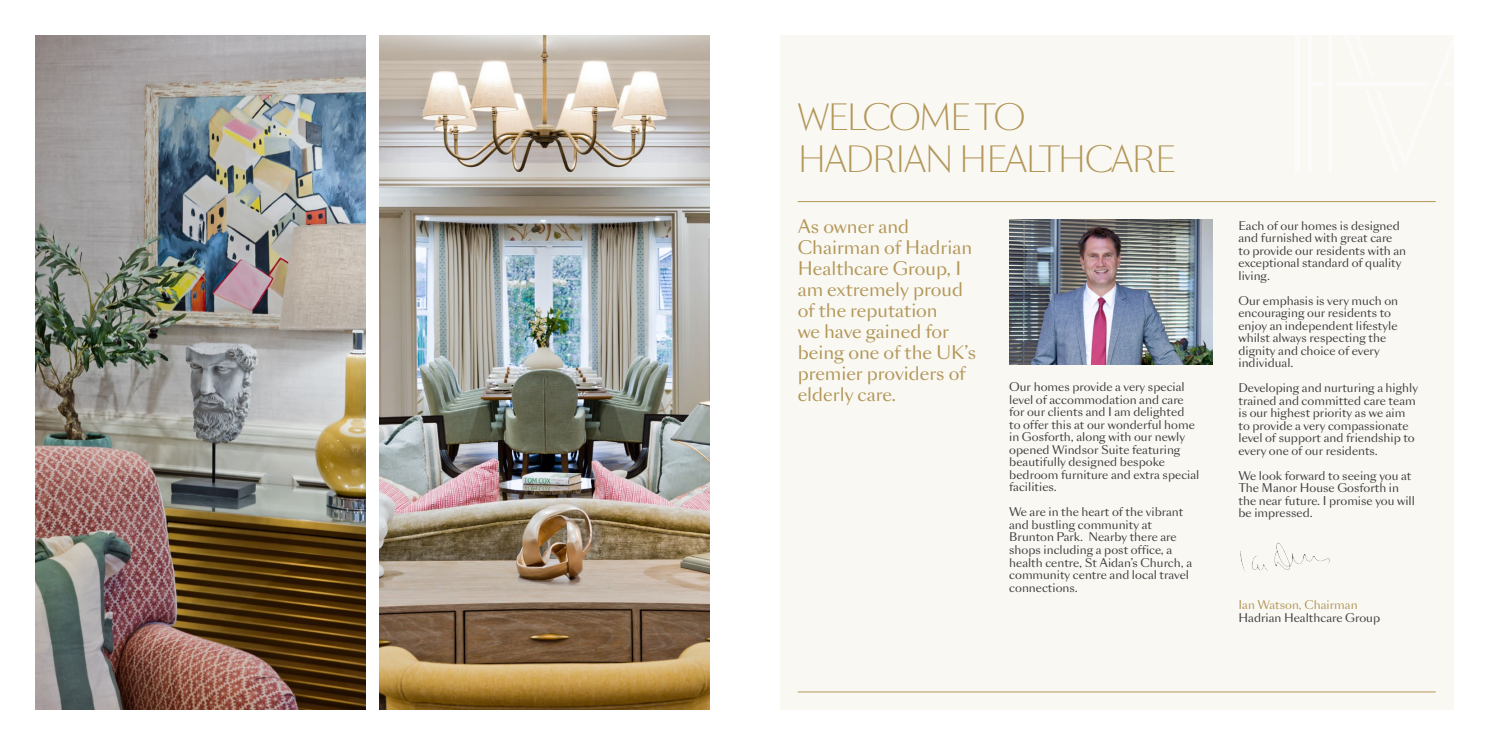
<style>
.page{position:relative;width:1489px;height:745px;background:#fff}
.page>*{position:absolute;margin:0;border:0;box-sizing:border-box;transform-origin:0 0}
.t1{font:300 33.75px "Sang Bleu Sans";letter-spacing:-.04em;color:#b39759}
.t2{font:17.5px/21px "Sang Bleu Sans";color:#b39759}
.t3{font:11.25px/12.5px "Sang Bleu Sans";color:#3e3e3f}
.t4{font:11.25px "Sang Bleu Sans";color:#b39759}
</style>
<div class="page">
<div style="left:780px;top:35px;width:673px;height:674px;background:#f9f8f3"></div>
<img style="left:1009px;top:220px;width:203px;height:144px">
<hr style="left:797px;top:691px;width:638px;height:1px;background:#b39759">
<hr style="left:797px;top:201px;width:638px;height:1px;background:#b39759">
<img style="left:1240px;top:542px;width:90px;height:29px">
<hr style="left:1295px;top:0;width:4px;height:172px;background:#fff">
<img style="left:35px;top:35px;width:330px;height:674px">
<img style="left:379px;top:35px;width:330px;height:674px">
<p class="t1" style="left:797px;top:97px;width:229px">WELCOME TO</p>
<p class="t1" style="left:797px;top:138px;width:379px">HADRIAN HEALTHCARE</p>
<p class="t2" style="left:797px;top:215px;width:180px">As owner and<br>Chairman of Hadrian<br>Healthcare Group, I am extremely proud of the reputation<br>we have gained for being one of the UK’s premier providers of elderly care.</p>
<p class="t3" style="left:1009px;top:380px;width:192px">Our homes provide a very special level of accommodation and care for our clients and I am delighted<br>to offer this at our wonderful home in Gosforth, along with our newly opened Windsor Suite featuring beautifully designed bespoke bedroom furniture and extra special facilities.</p>
<p class="t3" style="left:1009px;top:505px;width:184px">We are in the heart of the vibrant and bustling community at<br>Brunton Park. Nearby there are shops including a post office, a health centre, St Aidan’s Church, a community centre and local travel connections.</p>
<p class="t3" style="left:1238px;top:219px;width:169px">Each of our homes is designed and furnished with great care to provide our residents with an exceptional standard of quality living.</p>
<p class="t3" style="left:1238px;top:294px;width:161px">Our emphasis is very much on encouraging our residents to enjoy an independent lifestyle whilst always respecting the dignity and choice of every individual.</p>
<p class="t3" style="left:1238px;top:381px;width:181px">Developing and nurturing a highly trained and committed care team is our highest priority as we aim to provide a very compassionate level of support and friendship to every one of our residents.</p>
<p class="t3" style="left:1238px;top:469px;width:174px">We look forward to seeing you at</p>
<p class="t3" style="left:1238px;top:481px;width:178px">The Manor House Gosforth in the near future. I promise you will be impressed.</p>
<p class="t4" style="left:1238px;top:596px;width:121px">Ian Watson, Chairman</p>
<p class="t3" style="left:1238px;top:611px;width:143px">Hadrian Healthcare Group</p>
</div>
